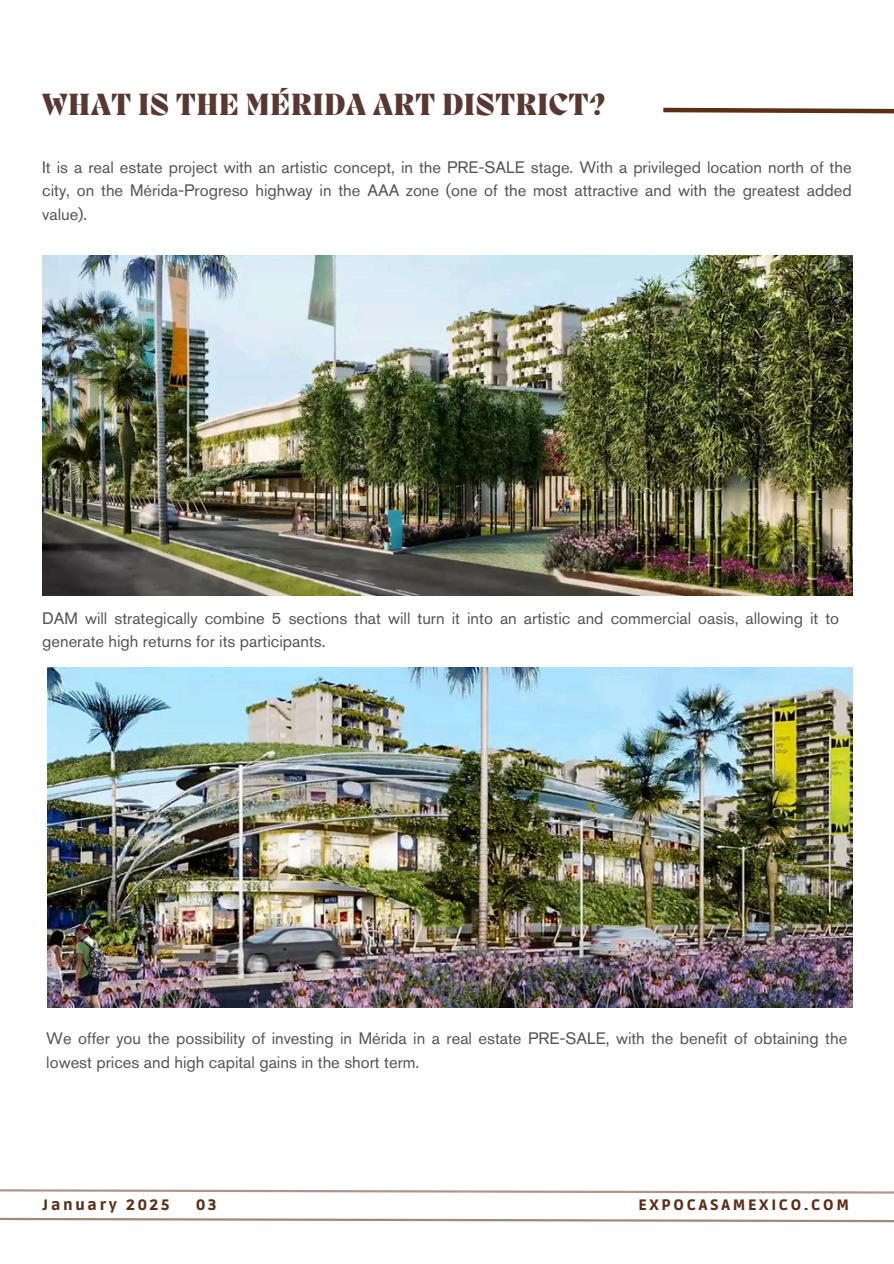
<style>
.page{position:relative;width:894px;height:1264px;background:#fff}
.page>*{position:absolute;margin:0;border:0;box-sizing:border-box;transform-origin:0 0}
.t1{font:800 31.5px "Migra";letter-spacing:.01em;color:#593831}
.t2{font:16.5px/23.5px "Anonymous";color:#545454}
.t3{font:900 15px "Ruda";letter-spacing:.185em;color:#5b2f15}
</style>
<div class="page">
<img style="left:48px;top:667px;width:804px;height:340px">
<img style="left:43px;top:255px;width:809px;height:340px">
<svg style="left:663px;top:107px;width:230px;height:7px"></svg>
<svg style="left:0;top:1189px;width:893px;height:4px"></svg>
<svg style="left:0;top:1217px;width:893px;height:5px"></svg>
<h1 class="t1" style="left:42px;top:85px;width:564px">WHAT IS THE MÉRIDA ART DISTRICT?</h1>
<p class="t2" style="left:42px;top:156px;width:810px;text-align:justify">It is a real estate project with an artistic concept, in the PRE-SALE stage. With a privileged location north of the city, on the Mérida-Progreso highway in the AAA zone (one of the most attractive and with the greatest added value).</p>
<p class="t2" style="left:42px;top:607px;width:798px">DAM will strategically combine 5 sections that will turn it into an artistic and commercial oasis, allowing it to generate high returns for its participants.</p>
<p class="t2" style="left:46px;top:1027px;width:802px">We offer you the possibility of investing in Mérida in a real estate PRE-SALE, with the benefit of obtaining the lowest prices and high capital gains in the short term.</p>
<p class="t3" style="left:43px;top:1196px;width:128px">January 2025</p>
<p class="t3" style="left:196px;top:1196px;width:22px">03</p>
<p class="t3" style="left:638px;top:1196px;width:212px">EXPOCASAMEXICO.COM</p>
</div>
